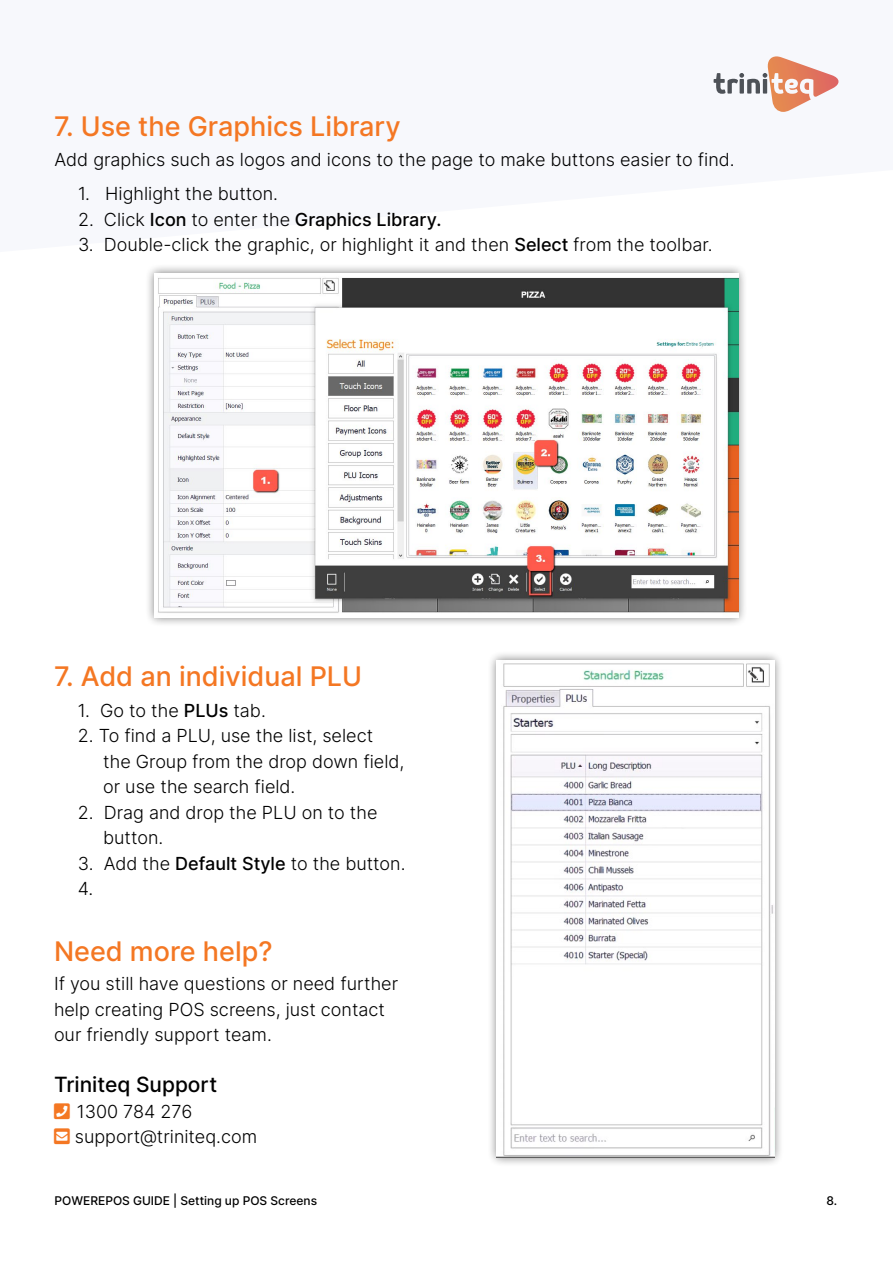
<style>
.page{position:relative;width:893px;height:1263px;background:#fff}
.page>*{position:absolute;margin:0;border:0;box-sizing:border-box;transform-origin:0 0}
.t1{font:500 27px "Inter";color:#f47723}
.t2{font:500 21px "Inter";color:#000}
.t3{font:300 18px/25.5px "Inter";color:#000}
.t4{font:500 18px "Inter";color:#000}
.t5{font:500 12px "Inter";color:#000}
.s1{font-weight:300}
.s2{font-weight:500}
.s3{color:#f47723}
</style>
<div class="page">
<div style="left:145px;top:264px;width:603px;height:363px;background:#000;opacity:.5"></div>
<img style="left:155px;top:273px;width:583px;height:345px">
<div style="left:487px;top:651px;width:297px;height:516px;background:#000;opacity:.5"></div>
<img style="left:497px;top:660px;width:277px;height:497px">
<svg style="left:714px;top:56px;width:125px;height:56px"></svg>
<h1 class="t1" style="left:54px;top:106px;width:348px">7. Use the Graphics Library</h1>
<p class="t3" style="left:54px;top:146px;width:682px">Add graphics such as logos and icons to the page to make buttons easier to find.</p>
<p class="t3" style="left:78px;top:181px;width:201px">1. Highlight the button.</p>
<p class="t4" style="left:78px;top:206px;width:365px"><span class="s1">2. Click</span> Icon <span class="s1">to enter the</span> Graphics Library.</p>
<p class="t3" style="left:78px;top:232px;width:636px">3. Double-click the graphic, or highlight it and then <span class="s2">Select</span> from the toolbar.</p>
<h1 class="t1" style="left:54px;top:657px;width:310px">7. Add an individual PLU</h1>
<p class="t3" style="left:78px;top:697px;width:189px">1. Go to the <span class="s2">PLUs</span> tab.</p>
<p class="t3" style="left:103px;top:723px;width:303px;text-indent:-25px">2. To find a PLU, use the list, select the Group from the drop down field, or use the search field.</p>
<p class="t3" style="left:103px;top:799px;width:276px;text-indent:-25px">2. Drag and drop the PLU on to the button.</p>
<p class="t3" style="left:78px;top:850px;width:329px">3. Add the <span class="s2">Default Style</span> to the button.<br>4.</p>
<h1 class="t1" style="left:54px;top:931px;width:220px">Need more help?</h1>
<p class="t3" style="left:54px;top:970px;width:346px">If you still have questions or need further help creating POS screens, just contact our friendly support team.</p>
<p class="t2" style="left:54px;top:1069px;width:165px">Triniteq Support</p>
<p class="t3" style="left:54px;top:1098px;width:140px"><span class="s3">□■▲❑◆</span> 1300 784 276</p>
<p class="t3" style="left:54px;top:1123px;width:205px"><span class="s3">■❖●□▲❑◆</span> support@triniteq.com</p>
<p class="t5" style="left:55px;top:1192px;width:264px">POWEREPOS GUIDE | Setting up POS Screens</p>
<p class="t5" style="left:827px;top:1192px;width:12px">8.</p>
</div>
